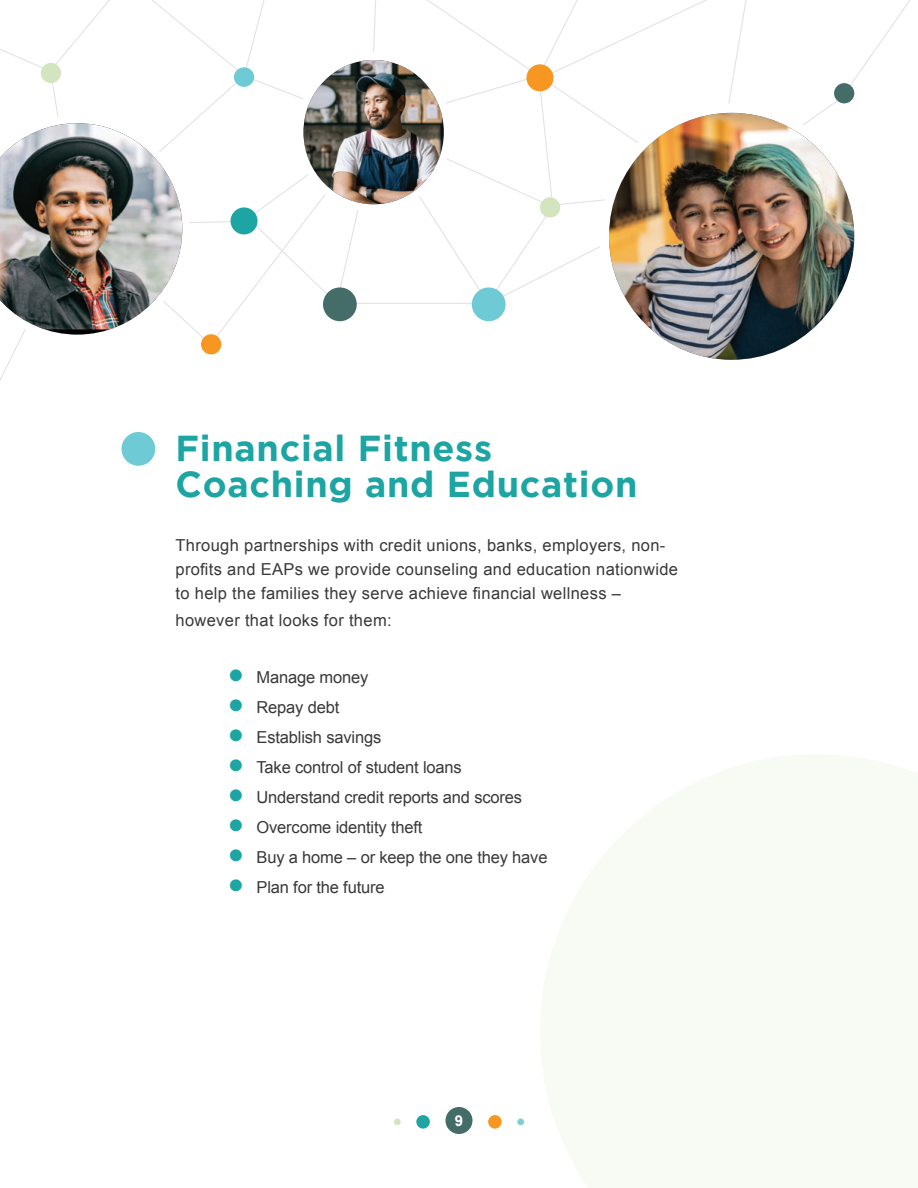
<style>
.page{position:relative;width:918px;height:1188px;background:#fff}
.page>*{position:absolute;margin:0;border:0;box-sizing:border-box;transform-origin:0 0}
.t1{font:700 36px/36px "Gotham";letter-spacing:.02em;color:#1da5a3}
.t2{font:16.5px/24px "Arial";letter-spacing:.02em;color:#393939}
.t3{font:16.5px "Arial";letter-spacing:-.01em;color:#393939}
.t4{font:700 15px "Arial";color:#fff}
.s1{color:#1da5a3}
</style>
<div class="page">
<div style="left:446px;top:1107px;width:26px;height:27px;background:#446d69;border-radius:50%"></div>
<div style="left:488px;top:1115px;width:14px;height:14px;background:#f79722;border-radius:50%"></div>
<div style="left:517px;top:1118px;width:7px;height:7px;background:#7dcfd4;border-radius:50%"></div>
<div style="left:416px;top:1115px;width:14px;height:14px;background:#1da5a3;border-radius:50%"></div>
<div style="left:394px;top:1118px;width:7px;height:7px;background:#d2e5be;border-radius:50%"></div>
<img style="left:0;top:0;width:911px;height:381px">
<div style="left:472px;top:287px;width:34px;height:34px;background:#6ecbd6;border-radius:50%"></div>
<div style="left:526px;top:64px;width:27px;height:27px;background:#f79722;border-radius:50%"></div>
<div style="left:234px;top:67px;width:20px;height:20px;background:#6ecbd6;border-radius:50%"></div>
<div style="left:834px;top:83px;width:20px;height:20px;background:#446d69;border-radius:50%"></div>
<div style="left:540px;top:197px;width:20px;height:21px;background:#d2e5be;border-radius:50%"></div>
<div style="left:41px;top:63px;width:20px;height:20px;background:#d2e5be;border-radius:50%"></div>
<div style="left:323px;top:287px;width:34px;height:34px;background:#446d69;border-radius:50%"></div>
<div style="left:231px;top:207px;width:27px;height:27px;background:#1da5a3;border-radius:50%"></div>
<div style="left:201px;top:334px;width:20px;height:20px;background:#f79722;border-radius:50%"></div>
<div style="left:122px;top:432px;width:33px;height:34px;background:#6ecbd6;border-radius:50%"></div>
<svg style="left:540px;top:755px;width:378px;height:433px;fill:#f8fbf4"></svg>
<h1 class="t1" style="left:176px;top:430px;width:463px">Financial Fitness<br>Coaching and Education</h1>
<p class="t2" style="left:176px;top:533px;width:504px">Through partnerships with credit unions, banks, employers, non&shy;profits and EAPs we provide counseling and education nationwide to help the families they serve achieve financial wellness –</p>
<p class="t2" style="left:176px;top:608px;width:218px">however that looks for them:</p>
<p class="t3" style="left:230px;top:666px;width:140px"><span class="s1">●</span> Manage money</p>
<p class="t3" style="left:230px;top:696px;width:111px"><span class="s1">●</span> Repay debt</p>
<p class="t3" style="left:230px;top:726px;width:153px"><span class="s1">●</span> Establish savings</p>
<p class="t3" style="left:230px;top:756px;width:234px"><span class="s1">●</span> Take control of student loans</p>
<p class="t3" style="left:230px;top:786px;width:294px"><span class="s1">●</span> Understand credit reports and scores</p>
<p class="t3" style="left:230px;top:816px;width:195px"><span class="s1">●</span> Overcome identity theft</p>
<p class="t3" style="left:230px;top:846px;width:320px"><span class="s1">●</span> Buy a home – or keep the one they have</p>
<p class="t3" style="left:230px;top:876px;width:157px"><span class="s1">●</span> Plan for the future</p>
<p class="t4" style="left:455px;top:1111px;width:10px">9</p>
</div>
